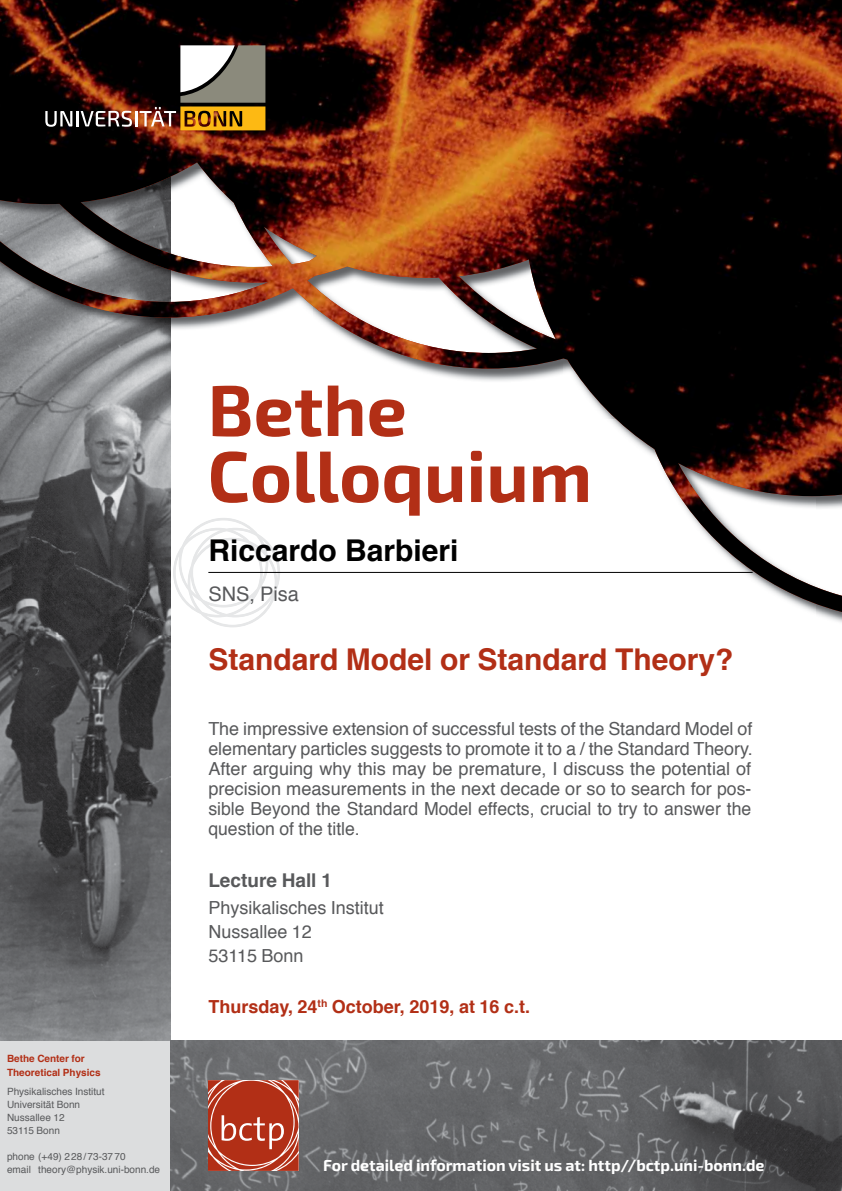
<style>
.page{position:relative;width:842px;height:1191px;background:#fff}
.page>*{position:absolute;margin:0;border:0;box-sizing:border-box;transform-origin:0 0}
.t1{font:700 72px/66px "Exo 2";color:#b22f16}
.t2{font:700 30px "Helvetica";color:#b22f16}
.t3{font:700 30px "Helvetica";color:#000}
.t4{font:20px "Helvetica";color:#58595b}
.t5{font:700 19px "Helvetica";color:#58595b}
.t6{font:18px/20px "Helvetica";color:#58595b}
.t7{font:700 18px "Helvetica";color:#b22f16}
.t8{font:700 16px "Exo 2";color:#fff}
.t9{font:10px/13px "Helvetica";color:#58595b}
.t10{font:700 10px/13.8px "Helvetica";color:#b22f16}
</style>
<div class="page">
<div style="left:0;top:1040px;width:170px;height:151px;background:#dcddde"></div>
<img style="left:0;top:621px;width:170px;height:419px">
<img style="left:170px;top:1040px;width:672px;height:151px">
<img style="left:170px;top:621px;width:1px;height:13px">
<img style="left:210px;top:621px;width:45px;height:6px">
<img style="left:0;top:0;width:842px;height:612px">
<svg style="left:45px;top:45px;width:220px;height:85px;background:#674f3b"></svg>
<svg style="left:208px;top:1080px;width:91px;height:90px;background:#be503b"></svg>
<hr style="left:208px;top:572px;width:545px;height:1px;background:#000">
<p class="t10" style="left:7px;top:1052px;width:95px">Bethe Center for<br>Theoretical Physics</p>
<p class="t9" style="left:7px;top:1085px;width:99px">Physikalisches Institut<br>Universität Bonn<br>Nussallee 12<br>53115 Bonn</p>
<p class="t9" style="left:7px;top:1150px;width:155px">phone (+49) 228/73-3770<br>email theory@physik.uni-bonn.de</p>
<h1 class="t1" style="left:208px;top:379px;width:386px">Bethe<br>Colloquium</h1>
<h2 class="t3" style="left:208px;top:526px;width:252px">Riccardo Barbieri</h2>
<p class="t4" style="left:208px;top:578px;width:92px">SNS, Pisa</p>
<h2 class="t2" style="left:208px;top:635px;width:527px">Standard Model or Standard Theory?</h2>
<p class="t6" style="left:208px;top:719px;width:546px;text-align:justify">The impressive extension of successful tests of the Standard Model of elementary particles suggests to promote it to a / the Standard Theory.<br>After arguing why this may be premature, I discuss the potential of precision measurements in the next decade or so to search for pos&shy;sible Beyond the Standard Model effects, crucial to try to answer the question of the title.</p>
<p class="t5" style="left:208px;top:865px;width:125px">Lecture Hall 1</p>
<p class="t6" style="left:208px;top:896px;width:177px;line-height:24px">Physikalisches Institut<br>Nussallee 12<br>53115 Bonn</p>
<p class="t7" style="left:208px;top:992px;width:323px">Thursday, 24<sup>th</sup> October, 2019, at 16 c.t.</p>
<p class="t8" style="left:323px;top:1156px;width:443px">For detailed information visit us at: http//bctp.uni-bonn.de</p>
</div>
